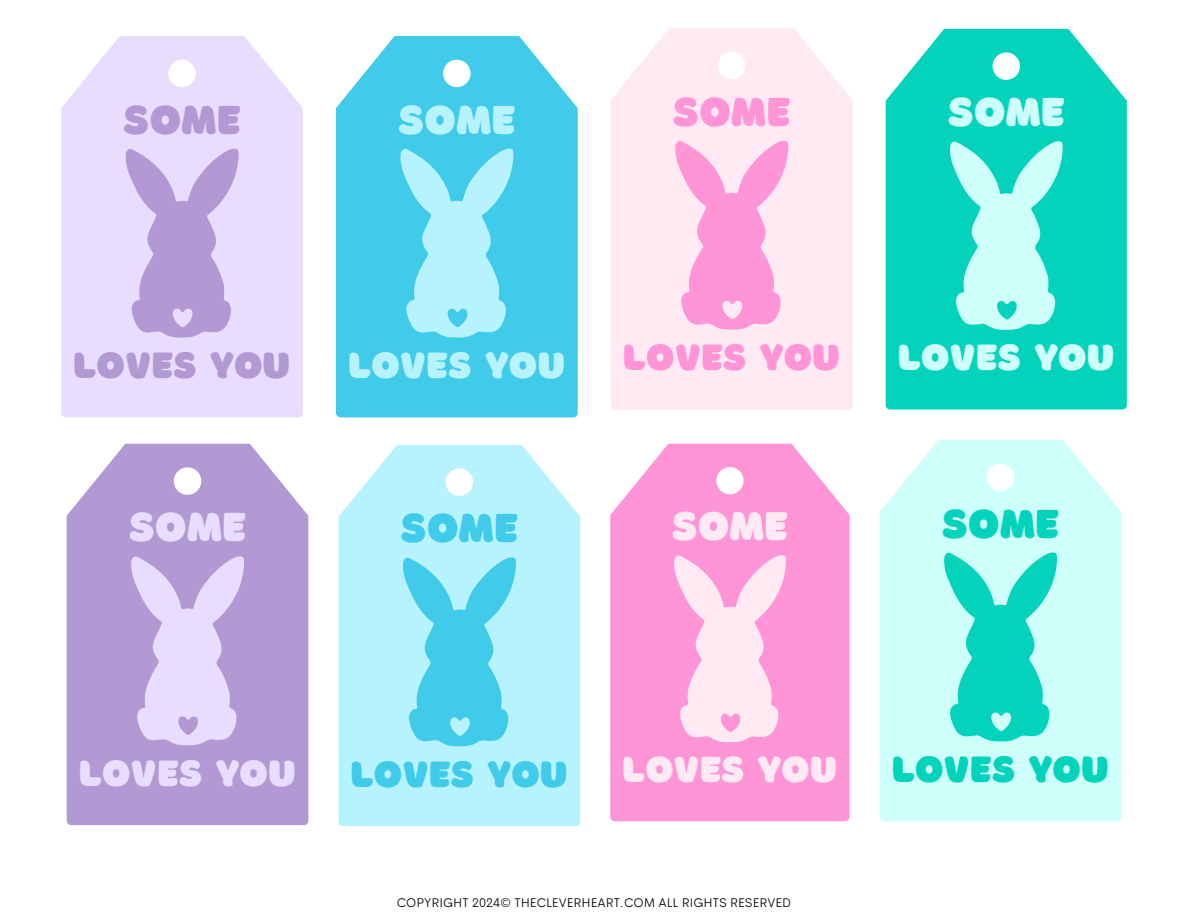
<style>
.page{position:relative;width:1188px;height:918px;background:#fff}
.page>*{position:absolute;margin:0;border:0;box-sizing:border-box;transform-origin:0 0}
.t1{font:42.15px "Borsok";color:#b399d4}
.t2{font:42.15px "Borsok";color:#b7f2ff}
.t3{font:42.15px "Borsok";color:#ff95d6}
.t4{font:42.15px "Borsok";color:#e9ddff}
.t5{font:42.15px "Borsok";color:#40cbea}
.t6{font:42.15px "Borsok";color:#04d3bc}
.t7{font:42px "Borsok";color:#cffffa}
.t8{font:41.7px "Borsok";color:#ffe9f2}
.t9{font:38.1px "Borsok";color:#b399d4}
.t10{font:38.1px "Borsok";color:#b7f2ff}
.t11{font:38.1px "Borsok";color:#cffffa}
.t12{font:38.1px "Borsok";color:#ff95d6}
.t13{font:38.1px "Borsok";color:#e9ddff}
.t14{font:38.1px "Borsok";color:#40cbea}
.t15{font:38.1px "Borsok";color:#04d3bc}
.t16{font:37.8px "Borsok";color:#ffe9f2}
.t17{font:300 12.75px "Cerebri Sans";color:#000}
</style>
<div class="page">
<div style="left:61px;top:36px;width:242px;height:381px;background:#e9ddff"></div>
<svg style="left:125px;top:148px;width:114px;height:190px;background:#c8b4e5"></svg>
<svg style="left:336px;top:36px;width:242px;height:381px;background:#4dceeb"></svg>
<svg style="left:400px;top:148px;width:113px;height:190px;background:#87e2f6"></svg>
<svg style="left:886px;top:29px;width:241px;height:381px;background:#15d6c0"></svg>
<svg style="left:950px;top:141px;width:113px;height:189px;background:#7eede1"></svg>
<svg style="left:611px;top:28px;width:242px;height:382px;background:#ffeaf2"></svg>
<svg style="left:675px;top:140px;width:113px;height:190px;background:#ffb6e1"></svg>
<div style="left:67px;top:444px;width:241px;height:381px;background:#b399d4"></div>
<svg style="left:131px;top:556px;width:113px;height:189px;background:#d3c2ed"></svg>
<svg style="left:610px;top:444px;width:239px;height:377px;background:#ff9cd8"></svg>
<svg style="left:674px;top:555px;width:112px;height:187px;background:#ffc7e6"></svg>
<svg style="left:338px;top:445px;width:242px;height:381px;background:#bcf2fe"></svg>
<svg style="left:403px;top:557px;width:113px;height:189px;background:#6fdaf2"></svg>
<div style="left:880px;top:440px;width:241px;height:381px;background:#cffffa"></div>
<svg style="left:944px;top:552px;width:113px;height:189px;background:#54e4d4"></svg>
<h1 class="t1" style="left:123px;top:95px;width:119px">SOME</h1>
<h1 class="t2" style="left:398px;top:95px;width:119px">SOME</h1>
<h1 class="t3" style="left:673px;top:87px;width:119px">SOME</h1>
<h2 class="t7" style="left:948px;top:87px;width:119px">SOME</h2>
<h3 class="t9" style="left:74px;top:343px;width:218px">LOVES YOU</h3>
<h1 class="t4" style="left:129px;top:502px;width:119px">SOME</h1>
<h3 class="t10" style="left:348px;top:343px;width:218px">LOVES YOU</h3>
<h1 class="t5" style="left:401px;top:503px;width:119px">SOME</h1>
<h3 class="t12" style="left:623px;top:335px;width:218px">LOVES YOU</h3>
<h3 class="t8" style="left:672px;top:502px;width:118px">SOME</h3>
<h3 class="t11" style="left:898px;top:335px;width:218px">LOVES YOU</h3>
<h1 class="t6" style="left:942px;top:498px;width:119px">SOME</h1>
<h3 class="t13" style="left:79px;top:750px;width:218px">LOVES YOU</h3>
<h3 class="t14" style="left:351px;top:751px;width:218px">LOVES YOU</h3>
<h3 class="t16" style="left:623px;top:747px;width:216px">LOVES YOU</h3>
<p class="t17" style="left:397px;top:894px;width:396px">COPYRIGHT 2024© THECLEVERHEART.COM ALL RIGHTS RESERVED</p>
<h3 class="t15" style="left:892px;top:746px;width:218px">LOVES YOU</h3>
</div>
